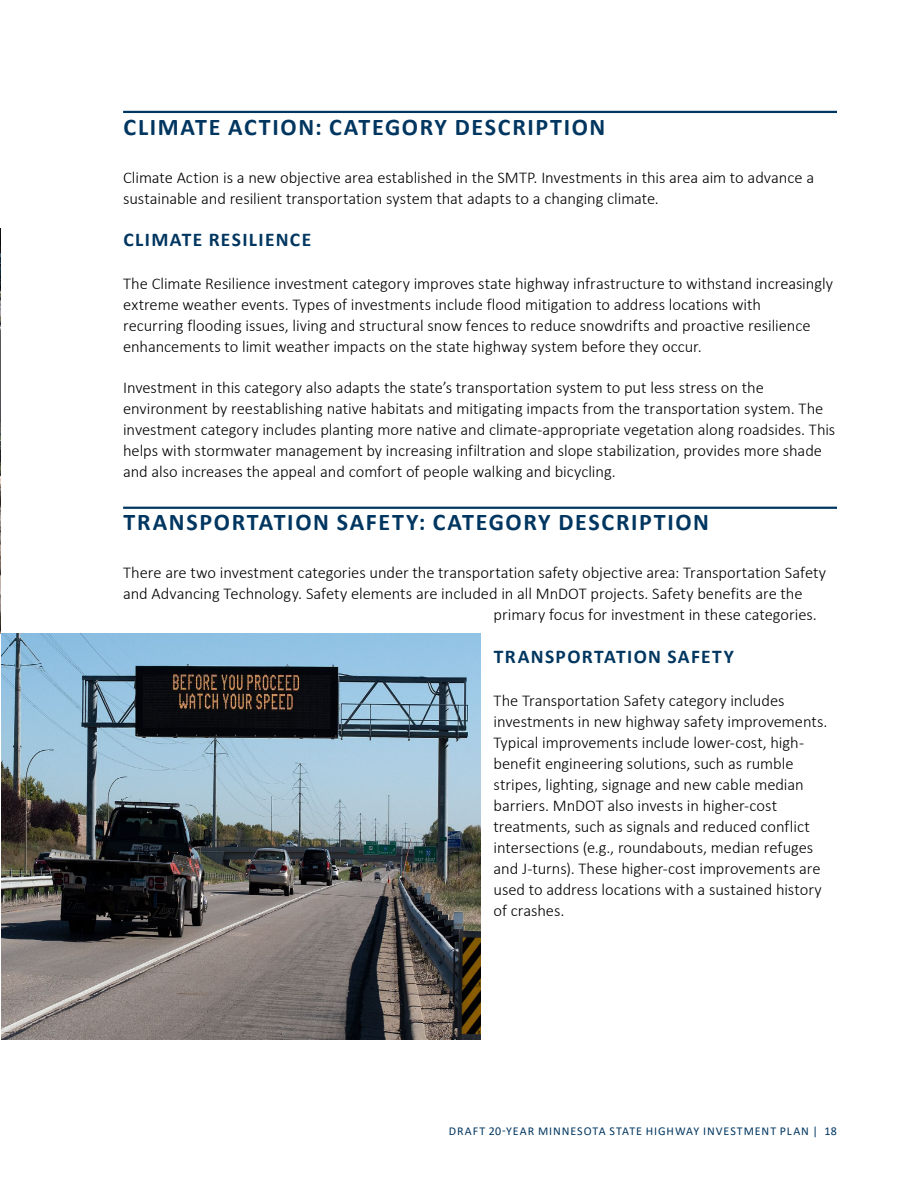
<style>
.page{position:relative;width:918px;height:1188px;background:#fff}
.page>*{position:absolute;margin:0;border:0;box-sizing:border-box;transform-origin:0 0}
.t1{font:700 24px "Calibri";letter-spacing:.07em;color:#003660}
.t2{font:700 19.5px "Calibri";letter-spacing:.07em;color:#003660}
.Body{font:300 16.5px/21px "Calibri";letter-spacing:-.005em;color:#000}
.t3{font:12px "Calibri";letter-spacing:.075em;color:#003660}
</style>
<div class="page">
<hr style="left:123px;top:111px;width:714px;height:2px;background:#003660">
<hr style="left:123px;top:507px;width:714px;height:2px;background:#003660">
<img style="left:0;top:228px;width:1px;height:406px">
<img style="left:2px;top:634px;width:478px;height:406px">
<h2 class="t1" style="left:124px;top:110px;width:483px">CLIMATE ACTION: CATEGORY DESCRIPTION</h2>
<p class="Body" style="left:123px;top:167px;width:693px">Climate Action is a new objective area established in the SMTP. Investments in this area aim to advance a sustainable and resilient transportation system that adapts to a changing climate.</p>
<h3 class="t2" style="left:124px;top:226px;width:189px">CLIMATE RESILIENCE</h3>
<p class="Body" style="left:123px;top:273px;width:711px">The Climate Resilience investment category improves state highway infrastructure to withstand increasingly extreme weather events. Types of investments include flood mitigation to address locations with<br>recurring flooding issues, living and structural snow fences to reduce snowdrifts and proactive resilience enhancements to limit weather impacts on the state highway system before they occur.</p>
<p class="Body" style="left:123px;top:377px;width:714px">Investment in this category also adapts the state’s transportation system to put less stress on the environment by reestablishing native habitats and mitigating impacts from the transportation system. The investment category includes planting more native and climate-appropriate vegetation along roadsides. This helps with stormwater management by increasing infiltration and slope stabilization, provides more shade and also increases the appeal and comfort of people walking and bicycling.</p>
<h2 class="t1" style="left:124px;top:506px;width:587px">TRANSPORTATION SAFETY: CATEGORY DESCRIPTION</h2>
<p class="Body" style="left:123px;top:562px;width:705px">There are two investment categories under the transportation safety objective area: Transportation Safety</p>
<p class="Body" style="left:123px;top:583px;width:681px">and Advancing Technology. Safety elements are included in all MnDOT projects. Safety benefits are the</p>
<p class="Body" style="left:494px;top:604px;width:325px">primary focus for investment in these categories.</p>
<h3 class="t2" style="left:494px;top:643px;width:242px">TRANSPORTATION SAFETY</h3>
<p class="Body" style="left:494px;top:690px;width:335px">The Transportation Safety category includes investments in new highway safety improvements.<br>Typical improvements include lower-cost, high&shy;benefit engineering solutions, such as rumble stripes, lighting, signage and new cable median barriers. MnDOT also invests in higher-cost treatments, such as signals and reduced conflict intersections (e.g., roundabouts, median refuges and J-turns). These higher-cost improvements are used to address locations with a sustained history of crashes.</p>
<p class="t3" style="left:449px;top:1123px;width:390px">DRAFT 20-YEAR MINNESOTA STATE HIGHWAY INVESTMENT PLAN | 18</p>
</div>
